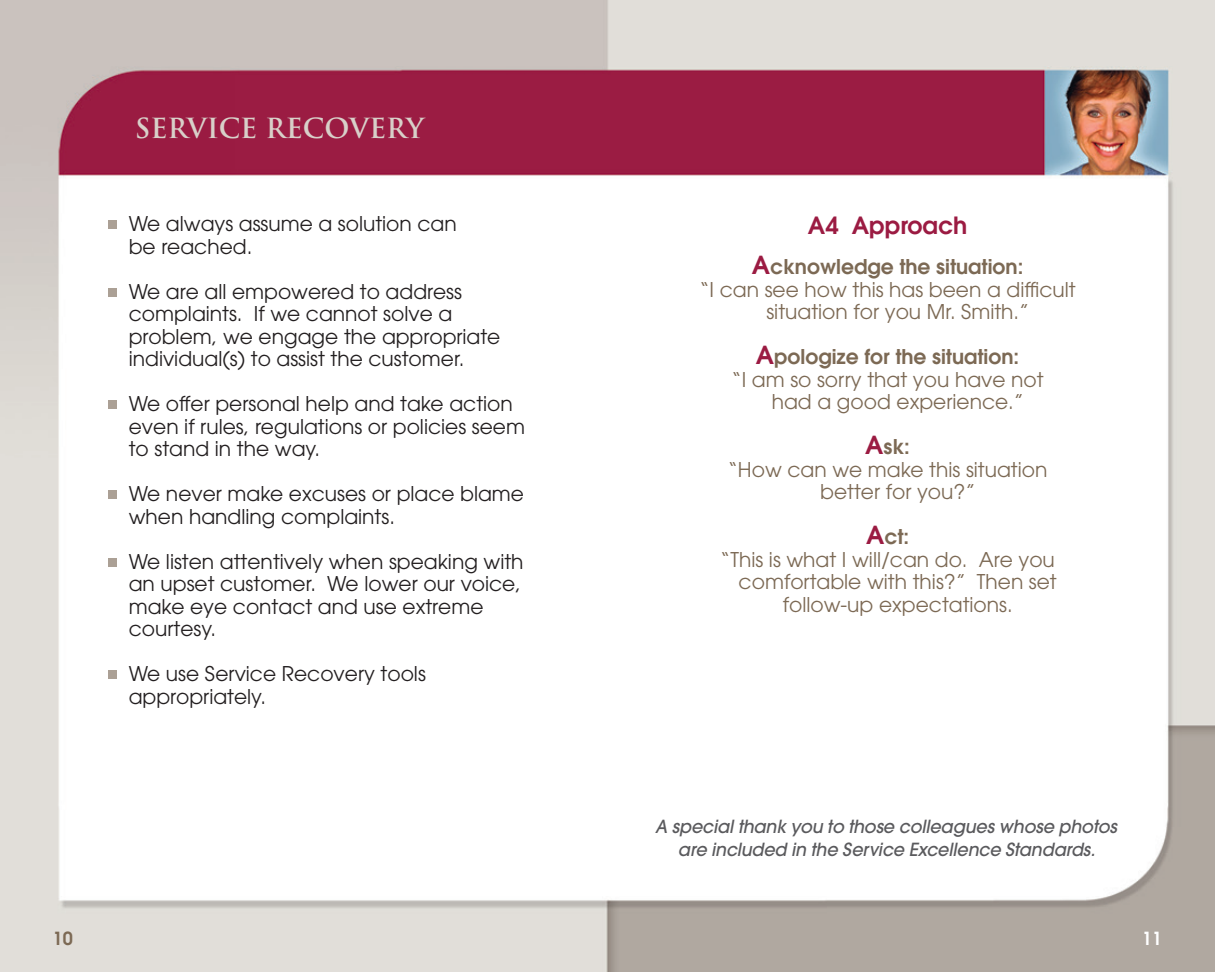
<style>
.page{position:relative;width:1215px;height:972px;background:#fff}
.page>*{position:absolute;margin:0;border:0;box-sizing:border-box;transform-origin:0 0}
.Trajan_headlines{font:700 27px "Trajan";color:#d8d0c9}
.AG_subheads{font:600 23.62px "ITC Avant Garde Std";color:#9b1b42}
.AG_bullets{font:20.25px/22.5px "ITC Avant Garde Std";color:#231f20}
.AG_bullets-2{font:20.25px/22.5px "ITC Avant Garde Std";color:#7c6954}
.AG_bullets-3{font:600 20.25px "ITC Avant Garde Std";color:#7c6954}
.AG_body_text{font:italic 500 18px "ITC Avant Garde Std";letter-spacing:-.01em;color:#5a5a5d}
.AG_subheads-2{font:600 18px "ITC Avant Garde Std";color:#7c6954}
.AG_subheads-3{font:600 18px "ITC Avant Garde Std";color:#fff}
.s1{font-size:24.75px;color:#9b1b42}
</style>
<div class="page">
<img style="left:0;top:0;width:1215px;height:972px">
<div style="left:109px;top:221px;width:8px;height:8px;background:#aba095"></div>
<div style="left:109px;top:288px;width:8px;height:8px;background:#aba095"></div>
<div style="left:109px;top:401px;width:8px;height:8px;background:#aba095"></div>
<div style="left:109px;top:491px;width:8px;height:8px;background:#aba095"></div>
<div style="left:109px;top:558px;width:8px;height:8px;background:#aba095"></div>
<div style="left:109px;top:671px;width:8px;height:8px;background:#aba095"></div>
<p class="Trajan_headlines" style="left:135px;top:111px;width:291px">SERVICE RECOVERY</p>
<p class="AG_bullets" style="left:129px;top:212px;width:330px">We always assume a solution can be reached.</p>
<p class="AG_bullets" style="left:129px;top:280px;width:373px">We are all empowered to address complaints. If we cannot solve a problem, we engage the appropriate individual(s) to assist the customer.</p>
<p class="AG_bullets" style="left:129px;top:392px;width:398px">We offer personal help and take action even if rules, regulations or policies seem to stand in the way.</p>
<p class="AG_bullets" style="left:129px;top:482px;width:397px">We never make excuses or place blame when handling complaints.</p>
<p class="AG_bullets" style="left:129px;top:550px;width:396px">We listen attentively when speaking with an upset customer. We lower our voice, make eye contact and use extreme courtesy.</p>
<p class="AG_bullets" style="left:129px;top:662px;width:299px">We use Service Recovery tools appropriately.</p>
<p class="AG_subheads" style="left:808px;top:209px;width:161px">A4 Approach</p>
<p class="AG_bullets-3" style="left:752px;top:254px;width:273px"><span class="s1">A</span>cknowledge the situation:</p>
<p class="AG_bullets-2" style="left:766px;top:278px;width:311px;text-indent:-67px">“I can see how this has been a difficult situation for you Mr. Smith.”</p>
<p class="AG_bullets-3" style="left:756px;top:344px;width:265px"><span class="s1">A</span>pologize for the situation:</p>
<p class="AG_bullets-2" style="left:772px;top:368px;width:273px;text-indent:-40px">“I am so sorry that you have not had a good experience.”</p>
<p class="AG_bullets-3" style="left:865px;top:434px;width:46px"><span class="s1">A</span>sk:</p>
<p class="AG_bullets-2" style="left:820px;top:458px;width:229px;text-indent:-92px">“How can we make this situation better for you?”</p>
<p class="AG_bullets-3" style="left:866px;top:524px;width:45px"><span class="s1">A</span>ct:</p>
<p class="AG_bullets-2" style="left:720px;top:548px;width:336px">“This is what I will/can do. Are you</p>
<p class="AG_bullets-2" style="left:739px;top:570px;width:320px">comfortable with this?” Then set</p>
<p class="AG_bullets-2" style="left:783px;top:593px;width:231px">follow-up expectations.</p>
<p class="AG_body_text" style="left:655px;top:816px;width:463px">A special thank you to those colleagues whose photos</p>
<p class="AG_body_text" style="left:678px;top:838px;width:419px">are included in the Service Excellence Standards.</p>
<p class="AG_subheads-2" style="left:53px;top:926px;width:22px">10</p>
<p class="AG_subheads-3" style="left:1142px;top:926px;width:22px">11</p>
</div>
